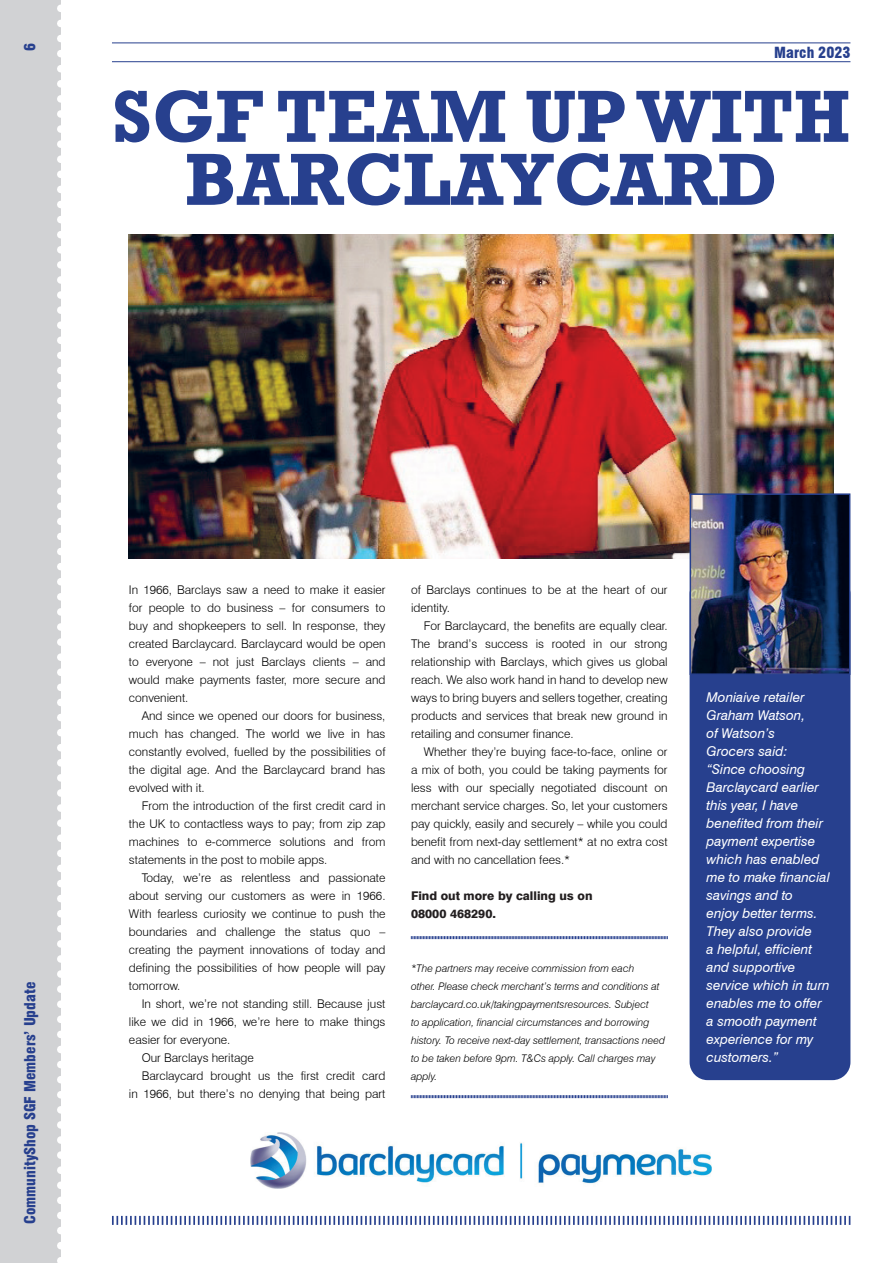
<style>
.page{position:relative;width:893px;height:1263px;background:#fff}
.page>*{position:absolute;margin:0;border:0;box-sizing:border-box;transform-origin:0 0}
.t1{font:700 75px/63px "Rockwell";color:#27408e;text-align:center}
.t2{font:900 condensed 15px "Swiss 721 BT";color:#27408e}
.t3{font:italic 13.5px/18px "Swiss 721 BT";color:#fff}
.t4{font:300 12px/18px "Swiss 721 BT";color:#000;text-align:justify}
.t5{font:800 12px/18px "Swiss 721 BT";color:#231f20}
.t6{font:italic 300 10.5px/18px "Swiss 721 BT";color:#000}
</style>
<div class="page">
<div style="left:0;top:0;width:61px;height:1263px;background:#d1d2d4"></div>
<svg style="left:57px;top:4px;width:4px;height:1259px"></svg>
<svg style="left:112px;top:1216px;width:738px;height:9px"></svg>
<svg style="left:411px;top:1095px;width:257px;height:3px"></svg>
<svg style="left:411px;top:936px;width:257px;height:3px"></svg>
<hr style="left:112px;top:43px;width:738px;height:1px;background:#27408e">
<hr style="left:112px;top:61px;width:738px;height:1px;background:#27408e">
<img style="left:129px;top:234px;width:704px;height:324px">
<img style="left:251px;top:1132px;width:460px;height:56px">
<div style="left:690px;top:576px;width:160px;height:504px;background:#27408e;border-radius:18px"></div>
<img style="left:693px;top:496px;width:154px;height:176px">
<div style="left:690px;top:493px;width:160px;height:182px;border:2px solid #27408e"></div>
<p class="t2" style="left:21px;top:51px;width:10px;rotate:-90deg">6</p>
<p class="t2" style="left:774px;top:44px;width:78px">March 2023</p>
<h1 class="t1" style="left:112px;top:85px;width:740px">SGF TEAM UP WITH<br>BARCLAYCARD</h1>
<p class="t2" style="left:21px;top:1224px;width:244px;rotate:-90deg">CommunityShop SGF Members’ Update</p>
<p class="t4" style="left:129px;top:581px;width:258px">In 1966, Barclays saw a need to make it easier for people to do business – for consumers to buy and shopkeepers to sell. In response, they created Barclaycard. Barclaycard would be open to everyone – not just Barclays clients – and would make payments faster, more secure and convenient.</p>
<p class="t4" style="left:129px;top:707px;width:258px;text-indent:13px">And since we opened our doors for business, much has changed. The world we live in has constantly evolved, fuelled by the possibilities of the digital age. And the Barclaycard brand has evolved with it.</p>
<p class="t4" style="left:129px;top:797px;width:258px;text-indent:13px">From the introduction of the first credit card in the UK to contactless ways to pay; from zip zap machines to e-commerce solutions and from statements in the post to mobile apps.</p>
<p class="t4" style="left:129px;top:869px;width:258px;text-indent:13px">Today, we’re as relentless and passionate about serving our customers as were in 1966.<br>With fearless curiosity we continue to push the boundaries and challenge the status quo – creating the payment innovations of today and defining the possibilities of how people will pay tomorrow.</p>
<p class="t4" style="left:142px;top:995px;width:245px">In short, we’re not standing still. Because just</p>
<p class="t4" style="left:129px;top:1013px;width:258px">like we did in 1966, we’re here to make things</p>
<p class="t4" style="left:129px;top:1031px;width:103px">easier for everyone.</p>
<p class="t4" style="left:142px;top:1049px;width:114px">Our Barclays heritage</p>
<p class="t4" style="left:142px;top:1067px;width:245px">Barclaycard brought us the first credit card</p>
<p class="t4" style="left:129px;top:1085px;width:258px">in 1966, but there’s no denying that being part</p>
<p class="t4" style="left:411px;top:581px;width:258px">of Barclays continues to be at the heart of our identity.</p>
<p class="t4" style="left:411px;top:617px;width:258px;text-indent:13px">For Barclaycard, the benefits are equally clear.<br>The brand’s success is rooted in our strong relationship with Barclays, which gives us global reach. We also work hand in hand to develop new ways to bring buyers and sellers together, creating products and services that break new ground in retailing and consumer finance.</p>
<p class="t4" style="left:411px;top:743px;width:258px;text-indent:13px">Whether they’re buying face-to-face, online or a mix of both, you could be taking payments for less with our specially negotiated discount on merchant service charges. So, let your customers pay quickly, easily and securely – while you could benefit from next-day settlement* at no extra cost and with no cancellation fees.*</p>
<p class="t5" style="left:411px;top:887px;width:183px">Find out more by calling us on<br>08000 468290.</p>
<p class="t6" style="left:411px;top:959px;width:256px">*The partners may receive commission from each<br>other. Please check merchant’s terms and conditions at barclaycard.co.uk/takingpaymentsresources. Subject<br>to application, financial circumstances and borrowing history. To receive next-day settlement, transactions need to be taken before 9pm. T&amp;Cs apply. Call charges may apply.</p>
<p class="t3" style="left:707px;top:688px;width:125px">Moniaive retailer<br>Graham Watson,<br>of Watson’s<br>Grocers said: “Since choosing<br>Barclaycard earlier this year, I have benefited from their payment expertise which has enabled me to make financial savings and to<br>enjoy better terms.<br>They also provide<br>a helpful, efficient and supportive service which in turn enables me to offer a smooth payment experience for my customers.”</p>
</div>
